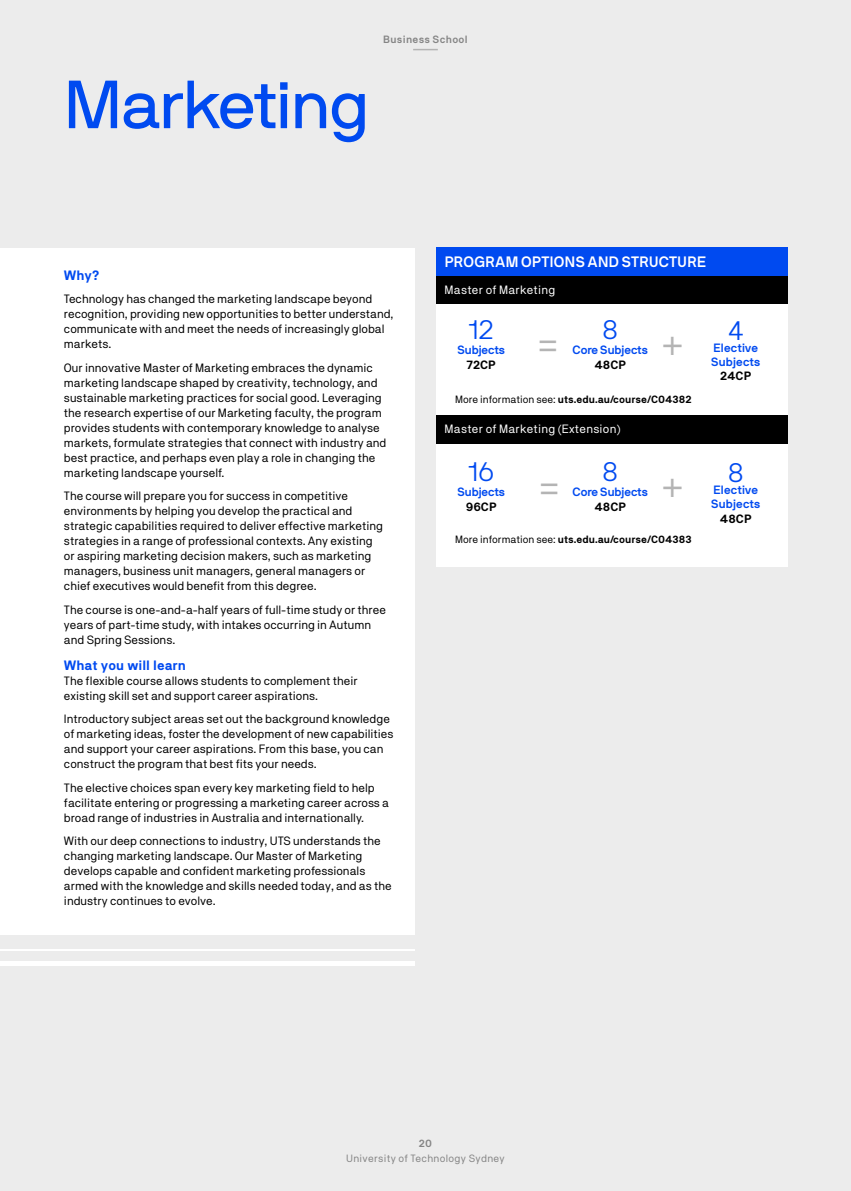
<style>
.page{position:relative;width:851px;height:1191px;background:#fff}
.page>*{position:absolute;margin:0;border:0;box-sizing:border-box;transform-origin:0 0}
.t1{font:67.5px "NB International Pro";letter-spacing:-.015em;color:#004af0}
.t2{font:300 36px "NB International Pro";color:#b4b4b4}
.t3{font:300 27px "NB International Pro";color:#004af0}
.t4{font:700 15px "NB International Pro";letter-spacing:.03em;color:#fff}
.t5{font:700 13.5px "NB Akademie";color:#004af0}
.t6{font:12px/15px "NB Akademie";color:#000}
.t7{font:700 12px/14.4px "NB International Pro";letter-spacing:.005em;color:#004af0}
.t8{font:12px "NB Akademie";letter-spacing:.02em;color:#fff}
.t9{font:700 12px "NB Akademie";color:#000}
.t10{font:700 10.5px "NB Akademie";color:#000}
.t11{font:10.5px "NB Akademie";letter-spacing:.03em;color:#858585}
.t12{font:600 10.5px "NB Akademie";letter-spacing:.03em;color:#858585}
.s1{font-weight:400}
</style>
<div class="page">
<div style="left:0;top:0;width:850px;height:1191px;background:#ececec"></div>
<div style="left:0;top:248px;width:415px;height:686px;background:#fff"></div>
<hr style="left:0;top:961px;width:415px;height:4px;background:#fff">
<hr style="left:0;top:949px;width:415px;height:2px;background:#fff">
<div style="left:436px;top:302px;width:351px;height:265px;background:#fff"></div>
<div style="left:436px;top:247px;width:351px;height:30px;background:#004af0"></div>
<div style="left:436px;top:276px;width:351px;height:27px;background:#000"></div>
<div style="left:436px;top:415px;width:351px;height:28px;background:#000"></div>
<svg style="left:413px;top:49px;width:25px;height:1px"></svg>
<h1 class="t1" style="left:64px;top:66px;width:307px">Marketing</h1>
<p class="t12" style="left:383px;top:33px;width:86px">Business School</p>
<p class="t5" style="left:64px;top:267px;width:37px">Why?</p>
<p class="t6" style="left:64px;top:291px;width:331px">Technology has changed the marketing landscape beyond recognition, providing new opportunities to better understand, communicate with and meet the needs of increasingly global markets.</p>
<p class="t6" style="left:64px;top:360px;width:324px">Our innovative Master of Marketing embraces the dynamic marketing landscape shaped by creativity, technology, and sustainable marketing practices for social good. Leveraging the research expertise of our Marketing faculty, the program provides students with contemporary knowledge to analyse markets, formulate strategies that connect with industry and best practice, and perhaps even play a role in changing the marketing landscape yourself.</p>
<p class="t6" style="left:64px;top:488px;width:320px">The course will prepare you for success in competitive environments by helping you develop the practical and strategic capabilities required to deliver effective marketing strategies in a range of professional contexts. Any existing or aspiring marketing decision makers, such as marketing managers, business unit managers, general managers or chief executives would benefit from this degree.</p>
<p class="t6" style="left:64px;top:602px;width:323px">The course is one-and-a-half years of full-time study or three years of part-time study, with intakes occurring in Autumn and Spring Sessions.</p>
<p class="t5" style="left:64px;top:657px;width:123px">What you will learn</p>
<p class="t6" style="left:64px;top:673px;width:295px">The flexible course allows students to complement their existing skill set and support career aspirations.</p>
<p class="t6" style="left:64px;top:711px;width:331px">Introductory subject areas set out the background knowledge of marketing ideas, foster the development of new capabilities and support your career aspirations. From this base, you can construct the program that best fits your needs.</p>
<p class="t6" style="left:64px;top:780px;width:326px">The elective choices span every key marketing field to help facilitate entering or progressing a marketing career across a broad range of industries in Australia and internationally.</p>
<p class="t6" style="left:64px;top:833px;width:329px">With our deep connections to industry, UTS understands the changing marketing landscape. Our Master of Marketing develops capable and confident marketing professionals armed with the knowledge and skills needed today, and as the industry continues to evolve.</p>
<p class="t4" style="left:444px;top:253px;width:263px">PROGRAM OPTIONS AND STRUCTURE</p>
<p class="t8" style="left:444px;top:282px;width:112px">Master of Marketing</p>
<h3 class="t3" style="left:469px;top:314px;width:26px">12</h3>
<p class="t7" style="left:457px;top:342px;width:49px">Subjects</p>
<p class="t9" style="left:466px;top:357px;width:31px">72CP</p>
<h2 class="t2" style="left:538px;top:322px;width:22px">=</h2>
<h3 class="t3" style="left:602px;top:314px;width:16px">8</h3>
<p class="t7" style="left:572px;top:342px;width:77px">Core Subjects</p>
<p class="t9" style="left:594px;top:357px;width:33px">48CP</p>
<h2 class="t2" style="left:661px;top:322px;width:24px">+</h2>
<p class="t10" style="left:455px;top:393px;width:238px"><span class="s1">More information see:</span> uts.edu.au/course/C04382</p>
<p class="t8" style="left:444px;top:422px;width:177px">Master of Marketing (Extension)</p>
<h3 class="t3" style="left:468px;top:456px;width:27px">16</h3>
<p class="t7" style="left:457px;top:485px;width:49px">Subjects</p>
<p class="t9" style="left:465px;top:500px;width:32px">96CP</p>
<h2 class="t2" style="left:539px;top:464px;width:22px">=</h2>
<h3 class="t3" style="left:602px;top:456px;width:16px">8</h3>
<p class="t7" style="left:572px;top:485px;width:77px">Core Subjects</p>
<p class="t9" style="left:594px;top:500px;width:33px">48CP</p>
<h2 class="t2" style="left:661px;top:463px;width:24px">+</h2>
<p class="t10" style="left:455px;top:533px;width:238px"><span class="s1">More information see:</span> uts.edu.au/course/C04383</p>
<h3 class="t3" style="left:728px;top:314px;width:16px">4</h3>
<p class="t7" style="left:711px;top:340px;width:51px">Elective<br>Subjects</p>
<p class="t9" style="left:720px;top:369px;width:33px">24CP</p>
<h3 class="t3" style="left:728px;top:457px;width:16px">8</h3>
<p class="t7" style="left:711px;top:482px;width:51px">Elective<br>Subjects</p>
<p class="t9" style="left:719px;top:511px;width:33px">48CP</p>
<p class="t12" style="left:419px;top:1136px;width:15px">20</p>
<p class="t11" style="left:346px;top:1152px;width:160px">University of Technology Sydney</p>
</div>
